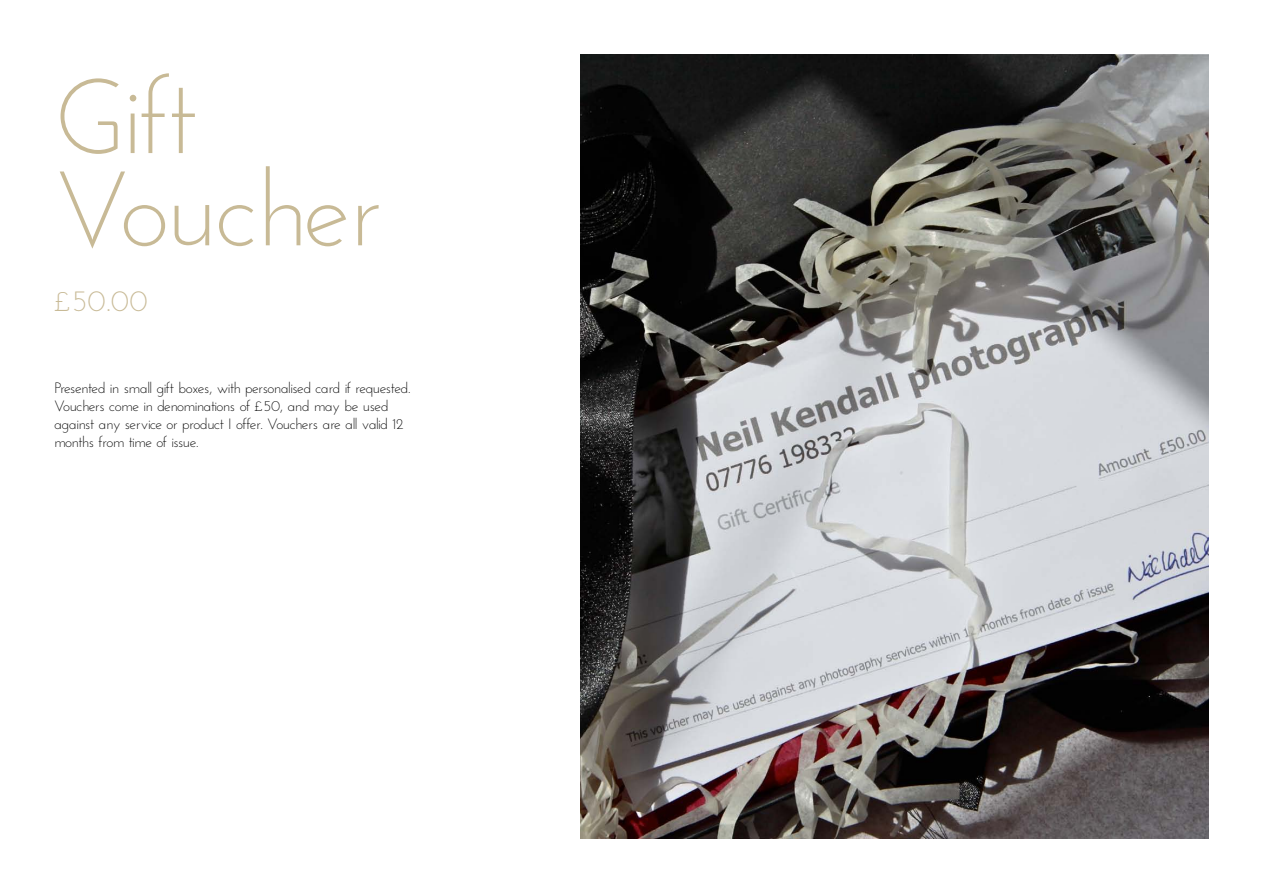
<style>
.page{position:relative;width:1263px;height:893px;background:#fff}
.page>*{position:absolute;margin:0;border:0;box-sizing:border-box;transform-origin:0 0}
.t1{font:300 105.45px/92.2px "Josefin Sans Std";letter-spacing:-.035em;color:#c8ba96}
.t2{font:300 30px "Josefin Sans Std";color:#c8ba96}
.t3{font:300 15px/18px "Josefin Sans Std";letter-spacing:-.045em;color:#000}
</style>
<div class="page">
<img style="left:581px;top:54px;width:628px;height:785px">
<h1 class="t1" style="left:54px;top:67px;width:330px">Gift<br>Voucher</h1>
<h2 class="t2" style="left:54px;top:280px;width:95px">£50.00</h2>
<p class="t3" style="left:54px;top:378px;width:358px">Presented in small gift boxes, with personalised card if requested.<br>Vouchers come in denominations of £50, and may be used against any service or product I offer. Vouchers are all valid 12 months from time of issue.</p>
</div>
